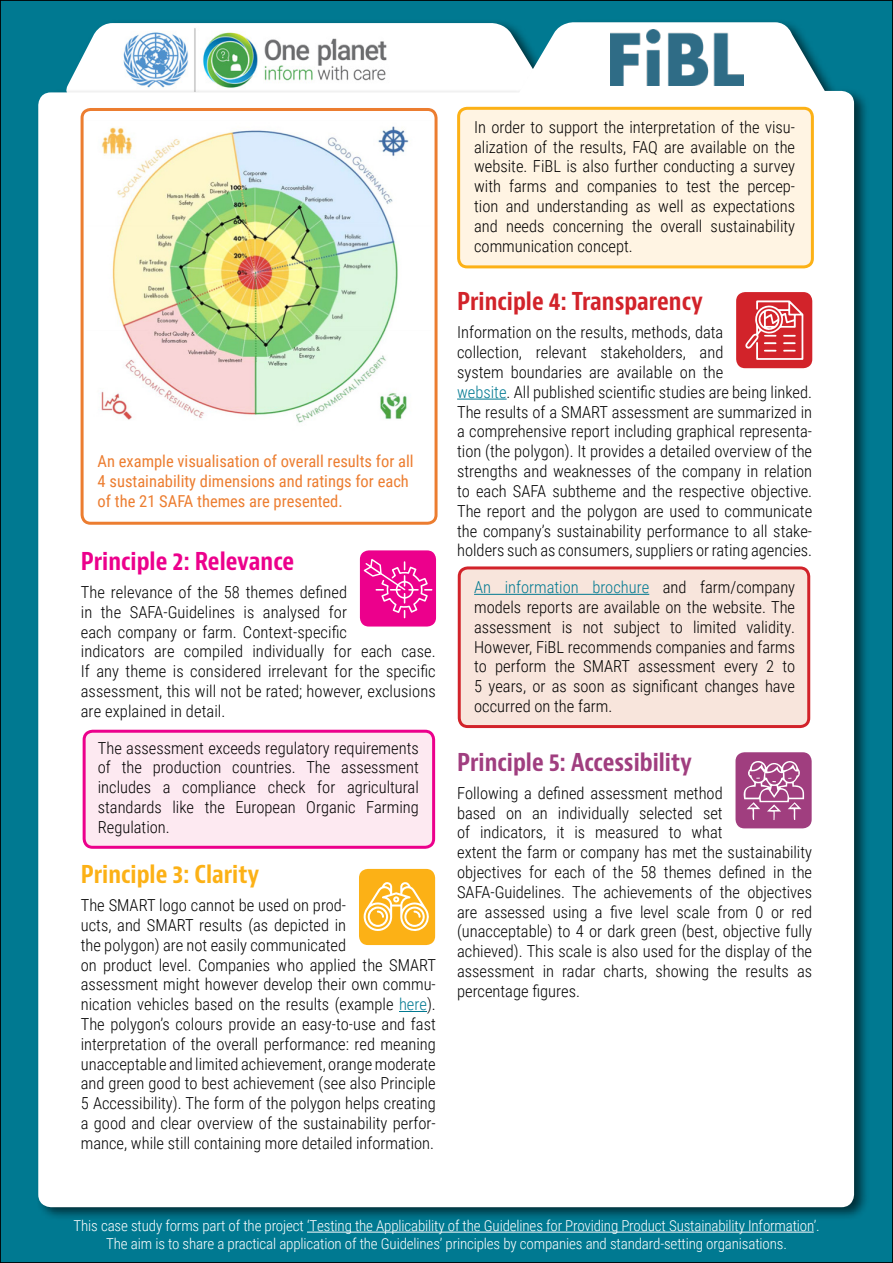
<style>
.page{position:relative;width:893px;height:1263px;background:#fff}
.page>*{position:absolute;margin:0;border:0;box-sizing:border-box;transform-origin:0 0}
.t1{font:700 condensed 24px "Bernino Sans";color:#a03e7f}
.t2{font:700 condensed 24px "Bernino Sans";color:#d2232a}
.t3{font:700 condensed 24px "Bernino Sans";color:#ec008c}
.t4{font:700 condensed 24px "Bernino Sans";color:#fcb116}
.t5{font:300 16.5px/19.8px "Roboto Condensed";color:#000}
.t6{font:16.5px/19.8px "Roboto Condensed";color:#ec7d30}
.t7{font:300 15px/18px "Roboto Condensed";letter-spacing:-.01em;color:#fff;text-align:center}
.s1{color:#007991}
</style>
<div class="page">
<div style="left:0;top:0;width:893px;height:1262px;background:#007991"></div>
<hr style="left:307px;top:1232px;width:507px;height:1px;background:#fff">
<div style="left:36px;top:18px;width:834px;height:1204px;background:#000;opacity:.6"></div>
<div style="left:38px;top:22px;width:816px;height:1185px;background:#fff"></div>
<div style="left:459px;top:568px;width:350px;height:158px;background:#f8e5dc;border-radius:9px"></div>
<div style="left:458px;top:566px;width:352px;height:162px;border:3px solid #d2232a;border-radius:9px"></div>
<div style="left:81px;top:108px;width:357px;height:417px;border:3px solid #ec7d30;border-radius:9px"></div>
<div style="left:459px;top:108px;width:353px;height:159px;background:#fff4e3;border-radius:9px"></div>
<div style="left:457px;top:107px;width:357px;height:161px;border:3px solid #fcb116;border-radius:9px"></div>
<hr style="left:457px;top:399px;width:50px;height:1px;background:#007991">
<hr style="left:474px;top:594px;width:175px;height:1px;background:#007991">
<div style="left:736px;top:292px;width:76px;height:76px;background:#d2232a;border-radius:9px"></div>
<svg style="left:745px;top:300px;width:58px;height:60px"></svg>
<div style="left:735px;top:752px;width:77px;height:76px;background:#a03e7f;border-radius:9px"></div>
<svg style="left:743px;top:761px;width:62px;height:59px"></svg>
<div style="left:359px;top:869px;width:76px;height:76px;background:#fcb116;border-radius:9px"></div>
<svg style="left:363px;top:882px;width:66px;height:49px"></svg>
<img style="left:86px;top:120px;width:345px;height:321px">
<svg style="left:399px;top:1011px;width:28px;height:1px"></svg>
<div style="left:84px;top:731px;width:350px;height:116px;background:#fde9f1;border-radius:9px"></div>
<div style="left:83px;top:730px;width:352px;height:119px;border:3px solid #ec008c;border-radius:9px"></div>
<div style="left:360px;top:550px;width:76px;height:76px;background:#ec008c;border-radius:9px"></div>
<svg style="left:363px;top:559px;width:69px;height:59px"></svg>
<img style="left:610px;top:29px;width:134px;height:56px">
<p class="t6" style="left:98px;top:451px;width:317px">An example visualisation of overall results for all<br>4 sustainability dimensions and ratings for each of the 21 SAFA themes are presented.</p>
<h1 class="t3" style="left:81px;top:546px;width:215px">Principle 2: Relevance</h1>
<p class="t5" style="left:81px;top:582px;width:357px">The relevance of the 58 themes defined<br>in the SAFA-Guidelines is analysed for<br>each company or farm. Context-specific<br>indicators are compiled individually for each case.<br>If any theme is considered irrelevant for the specific assessment, this will not be rated; however, exclusions are explained in detail.</p>
<p class="t5" style="left:98px;top:737px;width:323px;text-align:justify">The assessment exceeds regulatory requirements of the production countries. The assessment includes a compliance check for agricultural standards like the European Organic Farming Regulation.</p>
<h1 class="t4" style="left:81px;top:859px;width:180px">Principle 3: Clarity</h1>
<p class="t5" style="left:81px;top:895px;width:357px">The SMART logo cannot be used on prod-<br>ucts, and SMART results (as depicted in<br>the polygon) are not easily communicated<br>on product level. Companies who applied the SMART assessment might however develop their own commu&shy;nication vehicles based on the results (example <span class="s1">here</span>).<br>The polygon’s colours provide an easy-to-use and fast interpretation of the overall performance: red meaning unacceptable and limited achievement, orange moderate and green good to best achievement (see also Principle 5 Accessibility). The form of the polygon helps creating a good and clear overview of the sustainability perfor&shy;mance, while still containing more detailed information.</p>
<p class="t5" style="left:474px;top:116px;width:323px;text-align:justify">In order to support the interpretation of the visu&shy;alization of the results, FAQ are available on the website. FiBL is also further conducting a survey with farms and companies to test the percep&shy;tion and understanding as well as expectations and needs concerning the overall sustainability communication concept.</p>
<h1 class="t2" style="left:457px;top:287px;width:247px">Principle 4: Transparency</h1>
<p class="t5" style="left:457px;top:322px;width:357px">Information on the results, methods, data<br>collection, relevant stakeholders, and<br>system boundaries are available on the<br><span class="s1">website</span>. All published scientific studies are being linked.<br>The results of a SMART assessment are summarized in a comprehensive report including graphical representa&shy;tion (the polygon). It provides a detailed overview of the strengths and weaknesses of the company in relation to each SAFA subtheme and the respective objective.<br>The report and the polygon are used to communicate the company’s sustainability performance to all stake&shy;holders such as consumers, suppliers or rating agencies.</p>
<p class="t5" style="left:474px;top:577px;width:323px;text-align:justify"><span class="s1">An information brochure</span> and farm/company models reports are available on the website. The assessment is not subject to limited validity.<br>However, FiBL recommends companies and farms to perform the SMART assessment every 2 to 5 years, or as soon as significant changes have occurred on the farm.</p>
<h1 class="t1" style="left:457px;top:747px;width:237px">Principle 5: Accessibility</h1>
<p class="t5" style="left:457px;top:782px;width:357px">Following a defined assessment method<br>based on an individually selected set<br>of indicators, it is measured to what<br>extent the farm or company has met the sustainability objectives for each of the 58 themes defined in the SAFA-Guidelines. The achievements of the objectives are assessed using a five level scale from 0 or red (unacceptable) to 4 or dark green (best, objective fully achieved). This scale is also used for the display of the assessment in radar charts, showing the results as percentage figures.</p>
<p class="t7" style="left:74px;top:1216px;width:748px">This case study forms part of the project ‘Testing the Applicability of the Guidelines for Providing Product Sustainability Information’.<br>The aim is to share a practical application of the Guidelines’ principles by companies and standard-setting organisations.</p>
</div>
